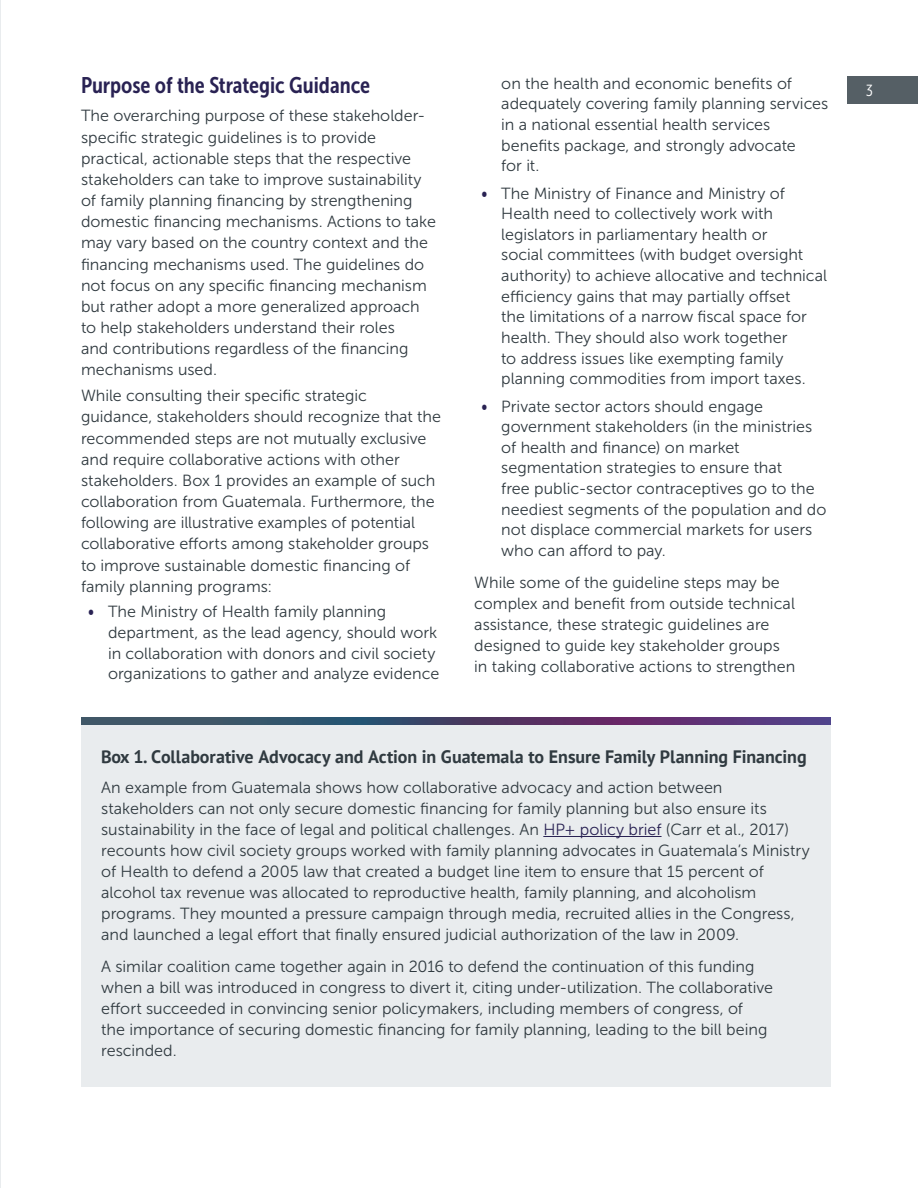
<style>
.page{position:relative;width:918px;height:1188px;background:#fff}
.page>*{position:absolute;margin:0;border:0;box-sizing:border-box;transform-origin:0 0}
.t1{font:22.5px "Museo Sans Cond 700";letter-spacing:-.005em;color:#292253}
.Figure_Table_Header{font:700 18px "PT Sans";letter-spacing:-.005em;color:#303a40}
.Body{font:16.2px/21.1px "Museo Sans 300";color:#303a40}
.t2{font:16.2px "Museo Sans Cond 300";color:#fff}
.s1{font-family:"Museo Sans Cond 700";color:#292253}
.s2{color:#292253}
</style>
<div class="page">
<hr style="left:0;top:0;width:1px;height:1188px;background:#e9ecee">
<div style="left:81px;top:724px;width:749px;height:363px;background:#e9ecee"></div>
<hr style="left:543px;top:836px;width:119px;height:1px;background:#292253">
<svg style="left:81px;top:718px;width:749px;height:6px;background:#48426c"></svg>
<div style="left:848px;top:77px;width:70px;height:27px;background:#555f65"></div>
<h1 class="t1" style="left:81px;top:73px;width:291px">Purpose of the Strategic Guidance</h1>
<p class="Body" style="left:81px;top:105px;width:356px">The overarching purpose of these stakeholder&shy;specific strategic guidelines is to provide practical, actionable steps that the respective stakeholders can take to improve sustainability of family planning financing by strengthening domestic financing mechanisms. Actions to take may vary based on the country context and the financing mechanisms used. The guidelines do not focus on any specific financing mechanism but rather adopt a more generalized approach to help stakeholders understand their roles<br>and contributions regardless of the financing mechanisms used.</p>
<p class="Body" style="left:81px;top:385px;width:362px">While consulting their specific strategic guidance, stakeholders should recognize that the recommended steps are not mutually exclusive and require collaborative actions with other stakeholders. Box 1 provides an example of such collaboration from Guatemala. Furthermore, the following are illustrative examples of potential collaborative efforts among stakeholder groups to improve sustainable domestic financing of family planning programs:</p>
<p class="Body" style="left:108px;top:601px;width:333px;text-indent:-20px"><span class="s1">•</span> The Ministry of Health family planning department, as the lead agency, should work in collaboration with donors and civil society organizations to gather and analyze evidence</p>
<p class="Body" style="left:501px;top:73px;width:329px;line-height:20.5px">on the health and economic benefits of adequately covering family planning services in a national essential health services benefits package, and strongly advocate<br>for it.</p>
<p class="Body" style="left:501px;top:183px;width:327px;line-height:20.5px;text-indent:-20px"><span class="s1">•</span> The Ministry of Finance and Ministry of Health need to collectively work with legislators in parliamentary health or<br>social committees (with budget oversight authority) to achieve allocative and technical efficiency gains that may partially offset<br>the limitations of a narrow fiscal space for health. They should also work together<br>to address issues like exempting family planning commodities from import taxes.</p>
<p class="Body" style="left:501px;top:396px;width:327px;line-height:20.5px;text-indent:-20px"><span class="s1">•</span> Private sector actors should engage government stakeholders (in the ministries of health and finance) on market segmentation strategies to ensure that<br>free public-sector contraceptives go to the neediest segments of the population and do not displace commercial markets for users who can afford to pay.</p>
<p class="Body" style="left:474px;top:572px;width:323px">While some of the guideline steps may be complex and benefit from outside technical assistance, these strategic guidelines are designed to guide key stakeholder groups in taking collaborative actions to strengthen</p>
<p class="Figure_Table_Header" style="left:101px;top:745px;width:707px">Box 1. Collaborative Advocacy and Action in Guatemala to Ensure Family Planning Financing</p>
<p class="Body" style="left:101px;top:777px;width:710px">An example from Guatemala shows how collaborative advocacy and action between stakeholders can not only secure domestic financing for family planning but also ensure its sustainability in the face of legal and political challenges. An <span class="s2">HP+ policy brief</span> (Carr et al., 2017) recounts how civil society groups worked with family planning advocates in Guatemala’s Ministry of Health to defend a 2005 law that created a budget line item to ensure that 15 percent of alcohol tax revenue was allocated to reproductive health, family planning, and alcoholism programs. They mounted a pressure campaign through media, recruited allies in the Congress, and launched a legal effort that finally ensured judicial authorization of the law in 2009.</p>
<p class="Body" style="left:101px;top:956px;width:673px">A similar coalition came together again in 2016 to defend the continuation of this funding when a bill was introduced in congress to divert it, citing under-utilization. The collaborative effort succeeded in convincing senior policymakers, including members of congress, of<br>the importance of securing domestic financing for family planning, leading to the bill being rescinded.</p>
<p class="t2" style="left:866px;top:82px;width:9px">3</p>
</div>
